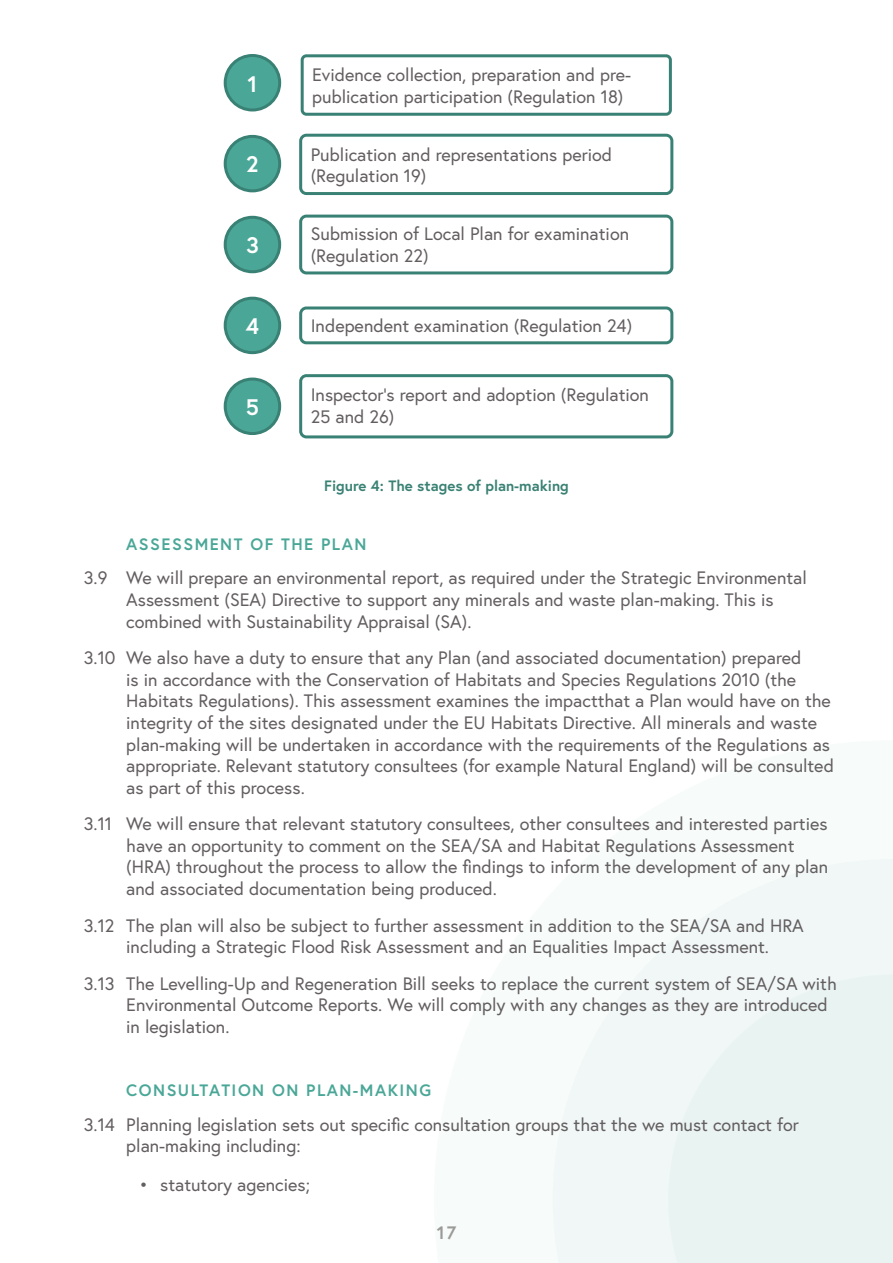
<style>
.page{position:relative;width:893px;height:1263px;background:#fff}
.page>*{position:absolute;margin:0;border:0;box-sizing:border-box;transform-origin:0 0}
.t1{font:700 22.5px "Europa";color:#fff}
.t2{font:18px/21.6px "Europa";color:#635e60}
.t3{font:700 18px "Europa";color:#9e9a97}
.t4{font:700 16.5px "Europa";letter-spacing:.09em;color:#4aa797}
.t5{font:700 15px "Europa";color:#398174}
</style>
<div class="page">
<div style="left:553px;top:859px;width:340px;height:404px;background:#f0f7f6"></div>
<div style="left:668px;top:974px;width:225px;height:289px;background:#e9f3f2"></div>
<div style="left:225px;top:56px;width:55px;height:54px;background:#4aa797;border-radius:50%"></div>
<div style="left:224px;top:54px;width:57px;height:57px;border:3px solid #398174;border-radius:50%"></div>
<div style="left:301px;top:54px;width:371px;height:62px;border:3px solid #398174;border-radius:4px"></div>
<div style="left:225px;top:136px;width:55px;height:55px;background:#4aa797;border-radius:50%"></div>
<div style="left:224px;top:135px;width:57px;height:57px;border:3px solid #398174;border-radius:50%"></div>
<div style="left:299px;top:134px;width:374px;height:61px;border:3px solid #398174;border-radius:6px"></div>
<div style="left:225px;top:217px;width:55px;height:55px;background:#4aa797;border-radius:50%"></div>
<div style="left:224px;top:216px;width:57px;height:57px;border:3px solid #398174;border-radius:50%"></div>
<div style="left:299px;top:215px;width:374px;height:59px;border:3px solid #398174;border-radius:6px"></div>
<div style="left:225px;top:298px;width:55px;height:55px;background:#4aa797;border-radius:50%"></div>
<div style="left:224px;top:297px;width:57px;height:57px;border:3px solid #398174;border-radius:50%"></div>
<div style="left:299px;top:306px;width:374px;height:38px;border:3px solid #398174;border-radius:6px"></div>
<div style="left:225px;top:379px;width:55px;height:54px;background:#4aa797;border-radius:50%"></div>
<div style="left:224px;top:378px;width:57px;height:57px;border:3px solid #398174;border-radius:50%"></div>
<div style="left:299px;top:374px;width:374px;height:64px;border:3px solid #398174;border-radius:6px"></div>
<p class="t1" style="left:247px;top:68px;width:11px">1</p>
<p class="t2" style="left:312px;top:64px;width:321px">Evidence collection, preparation and pre&shy;publication participation (Regulation 18)</p>
<p class="t1" style="left:246px;top:149px;width:14px">2</p>
<p class="t2" style="left:311px;top:143px;width:303px">Publication and representations period (Regulation 19)</p>
<p class="t1" style="left:246px;top:230px;width:14px">3</p>
<p class="t2" style="left:311px;top:223px;width:320px">Submission of Local Plan for examination (Regulation 22)</p>
<p class="t1" style="left:246px;top:311px;width:15px">4</p>
<p class="t2" style="left:311px;top:315px;width:323px">Independent examination (Regulation 24)</p>
<p class="t1" style="left:246px;top:392px;width:15px">5</p>
<p class="t2" style="left:311px;top:384px;width:340px">Inspector’s report and adoption (Regulation<br>25 and 26)</p>
<p class="t5" style="left:324px;top:475px;width:246px">Figure 4: The stages of plan-making</p>
<p class="t4" style="left:126px;top:533px;width:242px">ASSESSMENT OF THE PLAN</p>
<p class="t2" style="left:126px;top:567px;width:682px;text-indent:-43px">3.9 We will prepare an environmental report, as required under the Strategic Environmental<br>Assessment (SEA) Directive to support any minerals and waste plan-making. This is combined with Sustainability Appraisal (SA).</p>
<p class="t2" style="left:126px;top:647px;width:709px;text-indent:-43px">3.10 We also have a duty to ensure that any Plan (and associated documentation) prepared<br>is in accordance with the Conservation of Habitats and Species Regulations 2010 (the Habitats Regulations). This assessment examines the impactthat a Plan would have on the integrity of the sites designated under the EU Habitats Directive. All minerals and waste plan-making will be undertaken in accordance with the requirements of the Regulations as appropriate. Relevant statutory consultees (for example Natural England) will be consulted as part of this process.</p>
<p class="t2" style="left:126px;top:813px;width:703px;text-indent:-43px">3.11 We will ensure that relevant statutory consultees, other consultees and interested parties have an opportunity to comment on the SEA/SA and Habitat Regulations Assessment (HRA) throughout the process to allow the findings to inform the development of any plan and associated documentation being produced.</p>
<p class="t2" style="left:84px;top:914px;width:722px;text-align:center">3.12 The plan will also be subject to further assessment in addition to the SEA/SA and HRA including a Strategic Flood Risk Assessment and an Equalities Impact Assessment.</p>
<p class="t2" style="left:126px;top:972px;width:712px;text-indent:-43px">3.13 The Levelling-Up and Regeneration Bill seeks to replace the current system of SEA/SA with<br>Environmental Outcome Reports. We will comply with any changes as they are introduced in legislation.</p>
<p class="t4" style="left:126px;top:1079px;width:306px">CONSULTATION ON PLAN-MAKING</p>
<p class="t2" style="left:126px;top:1113px;width:674px;text-indent:-43px">3.14 Planning legislation sets out specific consultation groups that the we must contact for plan-making including:</p>
<p class="t2" style="left:139px;top:1173px;width:172px">• statutory agencies;</p>
<p class="t3" style="left:437px;top:1220px;width:21px">17</p>
</div>
